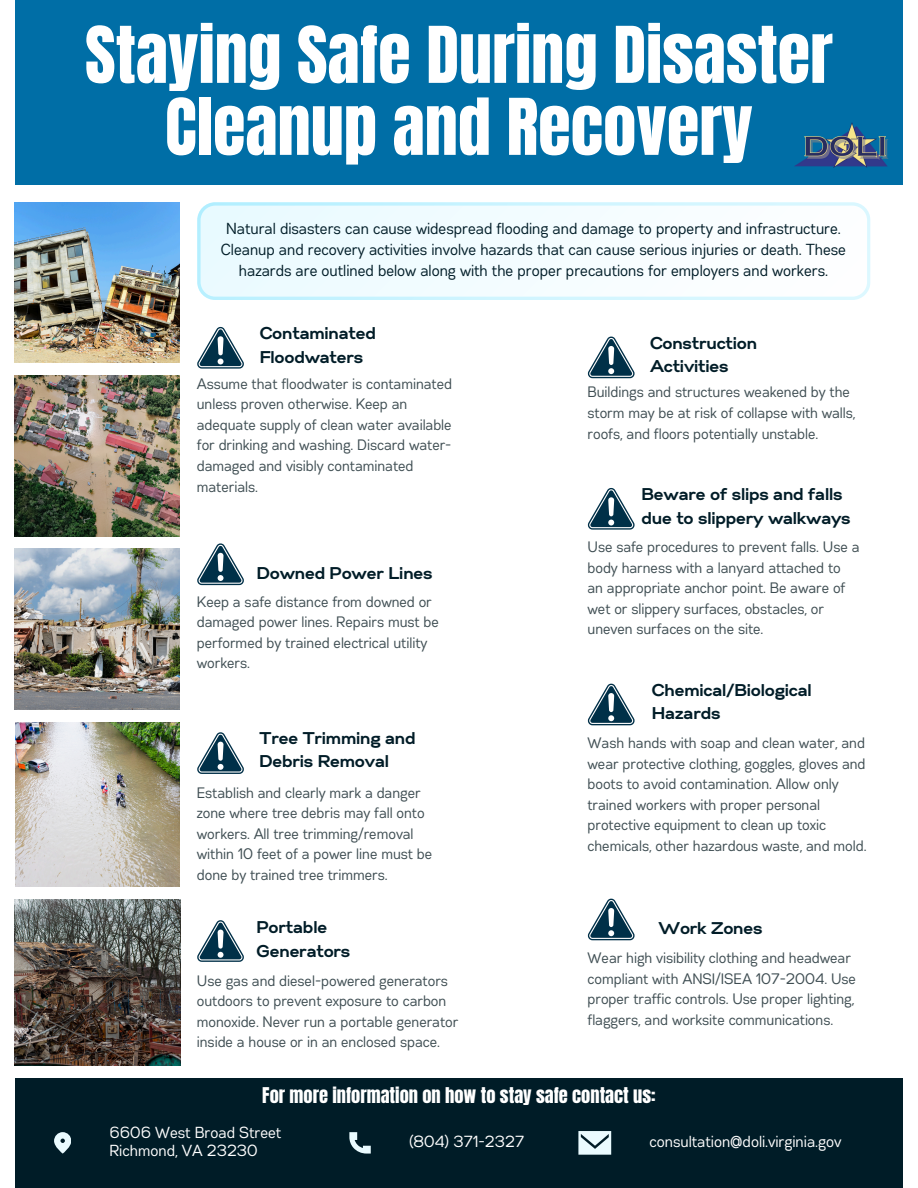
<style>
.page{position:relative;width:918px;height:1188px;background:#fff}
.page>*{position:absolute;margin:0;border:0;box-sizing:border-box;transform-origin:0 0}
.t1{font:66.45px/72px "Anton";color:#fff;text-align:center}
.t2{font:18.45px "Anton";color:#fff}
.t3{font:700 16.95px/23.4px "Gabriel Sans";color:#001c27}
.t4{font:16.05px "Gabriel Sans Cond";color:#fff}
.t5{font:15.9px/21.3px "Gabriel Sans Cond";color:#001c27;text-align:center}
.t6{font:15.15px/20.5px "Gabriel Sans Cond";color:#3e4d52}
</style>
<div class="page">
<div style="left:15px;top:1078px;width:887px;height:110px;background:#001c27"></div>
<svg style="left:54px;top:1132px;width:17px;height:22px"></svg>
<div style="left:15px;top:0;width:888px;height:184px;background:#006ea6"></div>
<svg style="left:197px;top:202px;width:673px;height:98px"></svg>
<svg style="left:349px;top:1132px;width:22px;height:22px"></svg>
<img style="left:15px;top:202px;width:165px;height:161px">
<img style="left:15px;top:376px;width:165px;height:160px">
<img style="left:15px;top:549px;width:165px;height:160px">
<img style="left:15px;top:722px;width:165px;height:165px">
<img style="left:14px;top:899px;width:167px;height:167px">
<svg style="left:197px;top:327px;width:47px;height:42px"></svg>
<svg style="left:197px;top:543px;width:47px;height:42px"></svg>
<svg style="left:197px;top:732px;width:47px;height:42px"></svg>
<svg style="left:197px;top:920px;width:47px;height:42px"></svg>
<svg style="left:588px;top:899px;width:47px;height:41px"></svg>
<svg style="left:588px;top:337px;width:47px;height:41px"></svg>
<svg style="left:588px;top:488px;width:47px;height:42px"></svg>
<svg style="left:588px;top:684px;width:47px;height:41px"></svg>
<svg style="left:578px;top:1131px;width:33px;height:24px"></svg>
<img style="left:795px;top:123px;width:93px;height:45px">
<p class="t1" style="left:85px;top:20px;width:750px">Staying Safe During Disaster<br>Cleanup and Recovery</p>
<p class="t5" style="left:221px;top:218px;width:627px">Natural disasters can cause widespread flooding and damage to property and infrastructure.<br>Cleanup and recovery activities involve hazards that can cause serious injuries or death. These hazards are outlined below along with the proper precautions for employers and workers.</p>
<p class="t3" style="left:260px;top:323px;width:117px">Contaminated<br>Floodwaters</p>
<p class="t6" style="left:197px;top:374px;width:257px">Assume that floodwater is contaminated unless proven otherwise. Keep an adequate supply of clean water available for drinking and washing. Discard water&shy;damaged and visibly contaminated materials.</p>
<h2 class="t3" style="left:257px;top:562px;width:177px">Downed Power Lines</h2>
<p class="t6" style="left:197px;top:592px;width:243px">Keep a safe distance from downed or damaged power lines. Repairs must be performed by trained electrical utility workers.</p>
<p class="t3" style="left:260px;top:727px;width:157px">Tree Trimming and<br>Debris Removal</p>
<p class="t6" style="left:197px;top:783px;width:237px">Establish and clearly mark a danger zone where tree debris may fall onto workers. All tree trimming/removal within 10 feet of a power line must be done by trained tree trimmers.</p>
<p class="t3" style="left:257px;top:917px;width:95px">Portable<br>Generators</p>
<h2 class="t6" style="left:197px;top:971px;width:263px">Use gas and diesel-powered generators outdoors to prevent exposure to carbon monoxide. Never run a portable generator inside a house or in an enclosed space.</h2>
<p class="t3" style="left:650px;top:332px;width:109px">Construction<br>Activities</p>
<p class="t6" style="left:588px;top:383px;width:269px">Buildings and structures weakened by the storm may be at risk of collapse with walls, roofs, and floors potentially unstable.</p>
<p class="t3" style="left:642px;top:484px;width:210px">Beware of slips and falls due to slippery walkways</p>
<h2 class="t6" style="left:588px;top:537px;width:273px">Use safe procedures to prevent falls. Use a body harness with a lanyard attached to an appropriate anchor point. Be aware of wet or slippery surfaces, obstacles, or uneven surfaces on the site.</h2>
<h2 class="t3" style="left:652px;top:679px;width:161px">Chemical/Biological<br>Hazards</h2>
<p class="t6" style="left:588px;top:733px;width:280px">Wash hands with soap and clean water, and wear protective clothing, goggles, gloves and boots to avoid contamination. Allow only trained workers with proper personal protective equipment to clean up toxic chemicals, other hazardous waste, and mold.</p>
<h2 class="t3" style="left:659px;top:918px;width:105px">Work Zones</h2>
<p class="t6" style="left:588px;top:948px;width:270px">Wear high visibility clothing and headwear compliant with ANSI/ISEA 107-2004. Use proper traffic controls. Use proper lighting, flaggers, and worksite communications.</p>
<p class="t2" style="left:262px;top:1082px;width:395px">For more information on how to stay safe contact us:</p>
<p class="t4" style="left:110px;top:1125px;width:173px">6606 West Broad Street</p>
<h2 class="t4" style="left:110px;top:1144px;width:150px">Richmond, VA 23230</h2>
<h2 class="t4" style="left:409px;top:1134px;width:117px">(804) 371-2327</h2>
<p class="t4" style="left:650px;top:1134px;width:193px">consultation@doli.virginia.gov</p>
</div>
